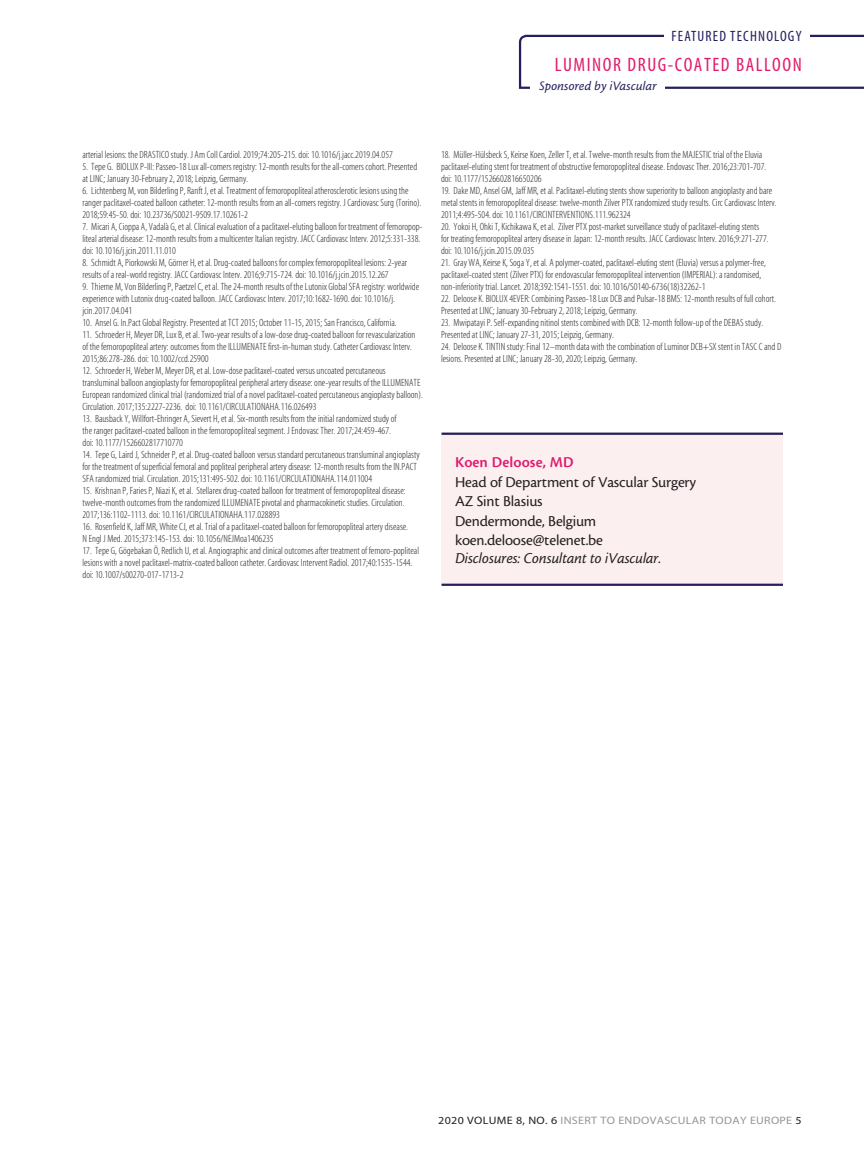
<style>
.page{position:relative;width:864px;height:1161px;background:#fff}
.page>*{position:absolute;margin:0;border:0;box-sizing:border-box;transform-origin:0 0}
.t1{font:19.5px "Myriad MM 400 300";letter-spacing:.08em;color:#e01b6d}
.bio_info{font:15.75px "Cronos MM 408 10";letter-spacing:-.01em;color:#231f20}
.bio_info-2{font:15.75px "Cronos MM It 408 10";letter-spacing:-.01em;color:#231f20}
.bio_name{font:15.75px "Cronos MM 574 10";letter-spacing:.005em;color:#e01b6d}
.t2{font:15px "Myriad MM 400 300";letter-spacing:.08em;color:#24205e}
.t3{font:13.5px "Cronos MM It 408 9";color:#24205e}
.t4{font:10.8px "Myriad MM 400 600";letter-spacing:.025em;color:#939598;scale:1.11 1}
.footnote{font:10.5px/12px "Myriad MM 215 300";color:#231f20}
.s1{color:#231f20}
</style>
<div class="page">
<svg style="left:518px;top:34px;width:346px;height:55px"></svg>
<div style="left:530px;top:79px;width:135px;height:13px;background:#fff"></div>
<div style="left:664px;top:30px;width:145px;height:12px;background:#fff"></div>
<div style="left:442px;top:433px;width:341px;height:153px;background:#fceff0"></div>
<hr style="left:442px;top:433px;width:341px;height:2px;background:#24205e">
<hr style="left:442px;top:584px;width:341px;height:2px;background:#24205e">
<h3 class="t2" style="left:672px;top:29px;width:131px">FEATURED TECHNOLOGY</h3>
<h1 class="t1" style="left:555px;top:55px;width:249px">LUMINOR DRUG-COATED BALLOON</h1>
<p class="t3" style="left:539px;top:79px;width:119px">Sponsored by iVascular</p>
<p class="footnote" style="left:82px;top:149px;width:312px">arterial lesions: the DRASTICO study. J Am Coll Cardiol. 2019;74:205-215. doi: 10.1016/j.jacc.2019.04.057</p>
<p class="footnote" style="left:82px;top:161px;width:336px">5. Tepe G. BIOLUX P-III: Passeo-18 Lux all-comers registry: 12-month results for the all-comers cohort. Presented at LINC; January 30-February 2, 2018; Leipzig, Germany.</p>
<p class="footnote" style="left:82px;top:185px;width:341px">6. Lichtenberg M, von Bilderling P, Ranft J, et al. Treatment of femoropopliteal atherosclerotic lesions using the ranger paclitaxel-coated balloon catheter: 12-month results from an all-comers registry. J Cardiovasc Surg (Torino).<br>2018;59:45-50. doi: 10.23736/S0021-9509.17.10261-2</p>
<p class="footnote" style="left:82px;top:221px;width:342px">7. Micari A, Cioppa A, Vadalà G, et al. Clinical evaluation of a paclitaxel-eluting balloon for treatment of femoropop&shy;liteal arterial disease: 12-month results from a multicenter Italian registry. JACC Cardiovasc Interv. 2012;5:331-338. doi: 10.1016/j.jcin.2011.11.010</p>
<p class="footnote" style="left:82px;top:257px;width:326px">8. Schmidt A, Piorkowski M, Görner H, et al. Drug-coated balloons for complex femoropopliteal lesions: 2-year results of a real-world registry. JACC Cardiovasc Interv. 2016;9:715-724. doi: 10.1016/j.jcin.2015.12.267</p>
<p class="footnote" style="left:82px;top:281px;width:338px">9. Thieme M, Von Bilderling P, Paetzel C, et al. The 24-month results of the Lutonix Global SFA registry: worldwide experience with Lutonix drug-coated balloon. JACC Cardiovasc Interv. 2017;10:1682-1690. doi: 10.1016/j. jcin.2017.04.041</p>
<p class="footnote" style="left:82px;top:317px;width:316px">10. Ansel G. In.Pact Global Registry. Presented at TCT 2015; October 11-15, 2015; San Francisco, California.</p>
<p class="footnote" style="left:82px;top:329px;width:334px">11. Schroeder H, Meyer DR, Lux B, et al. Two-year results of a low-dose drug-coated balloon for revascularization of the femoropopliteal artery: outcomes from the ILLUMENATE first-in-human study. Catheter Cardiovasc Interv.<br>2015;86:278-286. doi: 10.1002/ccd.25900</p>
<p class="footnote" style="left:82px;top:365px;width:342px">12. Schroeder H, Weber M, Meyer DR, et al. Low-dose paclitaxel-coated versus uncoated percutaneous transluminal balloon angioplasty for femoropopliteal peripheral artery disease: one-year results of the ILLUMENATE European randomized clinical trial (randomized trial of a novel paclitaxel-coated percutaneous angioplasty balloon).<br>Circulation. 2017;135:2227-2236. doi: 10.1161/CIRCULATIONAHA.116.026493</p>
<p class="footnote" style="left:82px;top:413px;width:316px">13. Bausback Y, Willfort-Ehringer A, Sievert H, et al. Six-month results from the initial randomized study of the ranger paclitaxel-coated balloon in the femoropopliteal segment. J Endovasc Ther. 2017;24:459-467. doi: 10.1177/1526602817710770</p>
<p class="footnote" style="left:82px;top:449px;width:339px">14. Tepe G, Laird J, Schneider P, et al. Drug-coated balloon versus standard percutaneous transluminal angioplasty for the treatment of superficial femoral and popliteal peripheral artery disease: 12-month results from the IN.PACT<br>SFA randomized trial. Circulation. 2015;131:495-502. doi: 10.1161/CIRCULATIONAHA.114.011004</p>
<p class="footnote" style="left:82px;top:485px;width:325px;text-align:justify">15. Krishnan P, Faries P, Niazi K, et al. Stellarex drug-coated balloon for treatment of femoropopliteal disease: twelve-month outcomes from the randomized ILLUMENATE pivotal and pharmacokinetic studies. Circulation.<br>2017;136:1102-1113. doi: 10.1161/CIRCULATIONAHA.117.028893</p>
<p class="footnote" style="left:82px;top:521px;width:327px">16. Rosenfield K, Jaff MR, White CJ, et al. Trial of a paclitaxel-coated balloon for femoropopliteal artery disease.<br>N Engl J Med. 2015;373:145-153. doi: 10.1056/NEJMoa1406235</p>
<p class="footnote" style="left:82px;top:545px;width:338px">17. Tepe G, Gögebakan Ö, Redlich U, et al. Angiographic and clinical outcomes after treatment of femoro-popliteal lesions with a novel paclitaxel-matrix-coated balloon catheter. Cardiovasc Intervent Radiol. 2017;40:1535-1544. doi: 10.1007/s00270-017-1713-2</p>
<p class="footnote" style="left:441px;top:149px;width:327px">18. Müller-Hülsbeck S, Keirse Koen, Zeller T, et al. Twelve-month results from the MAJESTIC trial of the Eluvia paclitaxel-eluting stent for treatment of obstructive femoropopliteal disease. Endovasc Ther. 2016;23:701-707. doi: 10.1177/1526602816650206</p>
<p class="footnote" style="left:441px;top:185px;width:337px">19. Dake MD, Ansel GM, Jaff MR, et al.Paclitaxel-eluting stents show superiority to balloon angioplasty and bare metal stents in femoropopliteal disease: twelve-month Zilver PTX randomized study results. Circ Cardiovasc Interv.<br>2011;4:495-504. doi: 10.1161/CIRCINTERVENTIONS.111.962324</p>
<p class="footnote" style="left:441px;top:221px;width:329px">20. Yokoi H, Ohki T, Kichikawa K, et al. Zilver PTX post-market surveillance study of paclitaxel-eluting stents for treating femoropopliteal artery disease in Japan: 12-month results. JACC Cardiovasc Interv. 2016;9:271-277. doi: 10.1016/j.jcin.2015.09.035</p>
<p class="footnote" style="left:441px;top:257px;width:326px">21. Gray WA, Keirse K, Soga Y, et al. A polymer-coated, paclitaxel-eluting stent (Eluvia) versus a polymer-free, paclitaxel-coated stent (Zilver PTX) for endovascular femoropopliteal intervention (IMPERIAL): a randomised, non-inferiority trial. Lancet. 2018;392:1541-1551. doi: 10.1016/S0140-6736(18)32262-1</p>
<p class="footnote" style="left:441px;top:293px;width:336px">22. Deloose K. BIOLUX 4EVER: Combining Passeo-18 Lux DCB and Pulsar-18 BMS: 12-month results of full cohort.<br>Presented at LINC; January 30-February 2, 2018; Leipzig, Germany.</p>
<p class="footnote" style="left:441px;top:317px;width:324px">23. Mwipatayi P. Self-expanding nitinol stents combined with DCB: 12-month follow-up of the DEBAS study.<br>Presented at LINC; January 27-31, 2015; Leipzig, Germany.</p>
<p class="footnote" style="left:441px;top:341px;width:342px">24. Deloose K. TINTIN study: Final 12–month data with the combination of Luminor DCB+SX stent in TASC C and D lesions. Presented at LINC; January 28-30, 2020; Leipzig, Germany.</p>
<p class="bio_name" style="left:455px;top:454px;width:120px">Koen Deloose, MD</p>
<p class="bio_info" style="left:455px;top:473px;width:243px">Head of Department of Vascular Surgery</p>
<p class="bio_info" style="left:455px;top:493px;width:89px">AZ Sint Blasius</p>
<p class="bio_info" style="left:455px;top:512px;width:143px">Dendermonde, Belgium</p>
<p class="bio_info" style="left:455px;top:532px;width:149px">koen.deloose@telenet.be</p>
<p class="bio_info-2" style="left:455px;top:550px;width:208px">Disclosures: Consultant to iVascular.</p>
<p class="t4" style="left:438px;top:1115px;width:329px"><span class="s1">2020 VOLUME 8, NO. 6</span> INSERT TO ENDOVASCULAR TODAY EUROPE <span class="s1">5</span></p>
</div>
